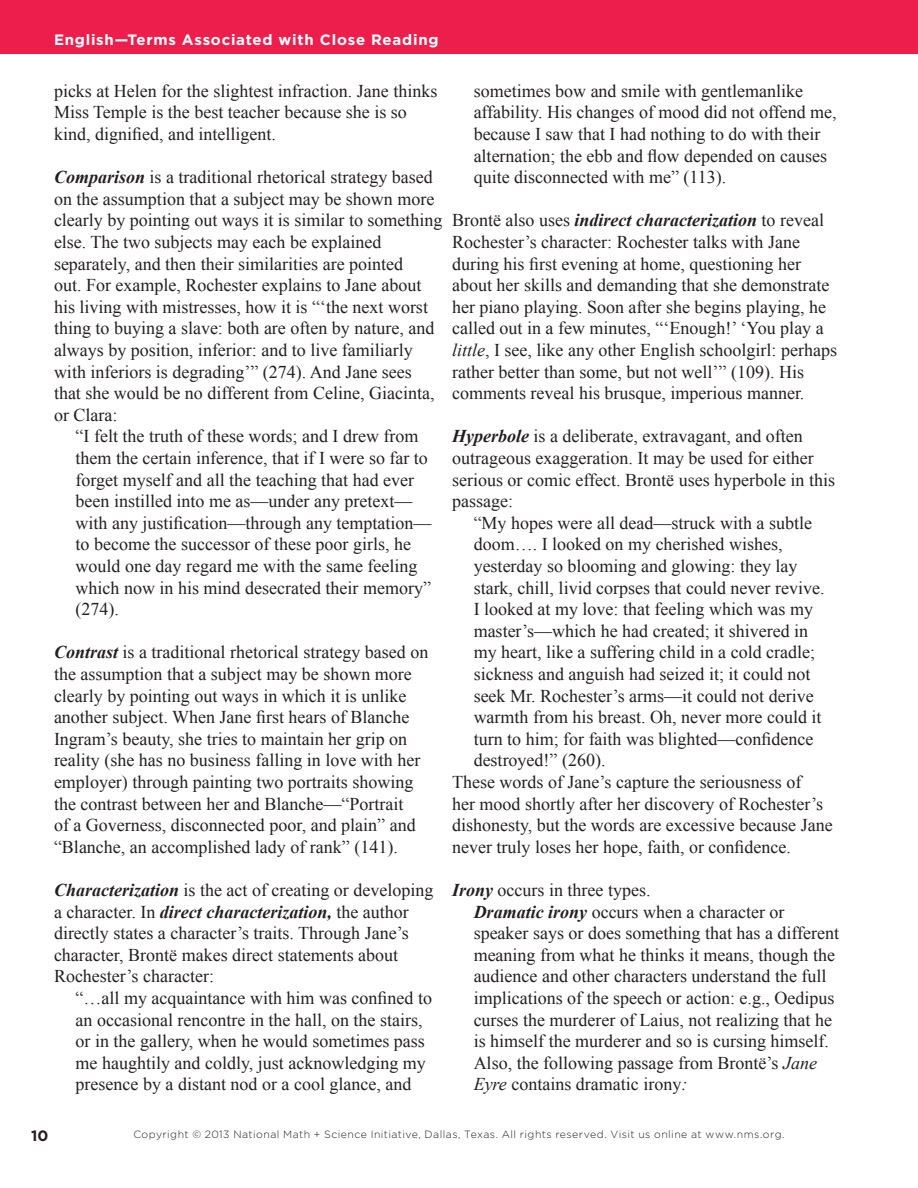
<style>
.page{position:relative;width:918px;height:1188px;background:#fff}
.page>*{position:absolute;margin:0;border:0;box-sizing:border-box;transform-origin:0 0}
.t1{font:18px/21.6px "Times New Roman";color:#231f20}
.t2{font:700 15px "Gotham";letter-spacing:.05em;color:#fff}
.t3{font:700 15px "Gotham";color:#231f20}
.t4{font:300 10.5px "Gotham";letter-spacing:.045em;color:#231f20}
.s1{font-weight:700;font-style:italic}
.s2{font-style:italic}
</style>
<div class="page">
<div style="left:0;top:0;width:918px;height:54px;background:#ed1e4c"></div>
<p class="t2" style="left:54px;top:30px;width:386px">English—Terms Associated with Close Reading</p>
<p class="t1" style="left:54px;top:80px;width:385px">picks at Helen for the slightest infraction. Jane thinks<br>Miss Temple is the best teacher because she is so kind, dignified, and intelligent.</p>
<p class="t1" style="left:54px;top:166px;width:390px"><span class="s1">Comparison</span> is a traditional rhetorical strategy based on the assumption that a subject may be shown more clearly by pointing out ways it is similar to something else. The two subjects may each be explained separately, and then their similarities are pointed<br>out. For example, Rochester explains to Jane about his living with mistresses, how it is “‘the next worst thing to buying a slave: both are often by nature, and always by position, inferior: and to live familiarly with inferiors is degrading’” (274). And Jane sees that she would be no different from Celine, Giacinta, or Clara:</p>
<p class="t1" style="left:76px;top:425px;width:358px">“I felt the truth of these words; and I drew from them the certain inference, that if I were so far to forget myself and all the teaching that had ever been instilled into me as—under any pretext— with any justification—through any temptation— to become the successor of these poor girls, he would one day regard me with the same feeling which now in his mind desecrated their memory” (274).</p>
<p class="t1" style="left:54px;top:641px;width:376px"><span class="s1">Contrast</span> is a traditional rhetorical strategy based on the assumption that a subject may be shown more clearly by pointing out ways in which it is unlike another subject. When Jane first hears of Blanche Ingram’s beauty, she tries to maintain her grip on reality (she has no business falling in love with her employer) through painting two portraits showing the contrast between her and Blanche—“Portrait<br>of a Governess, disconnected poor, and plain” and “Blanche, an accomplished lady of rank” (141).</p>
<p class="t1" style="left:54px;top:879px;width:381px"><span class="s1">Characterization</span> is the act of creating or developing a character. In <span class="s1">direct characterization,</span> the author directly states a character’s traits. Through Jane’s character, Brontë makes direct statements about Rochester’s character:</p>
<p class="t1" style="left:76px;top:987px;width:358px">“…all my acquaintance with him was confined to an occasional rencontre in the hall, on the stairs, or in the gallery, when he would sometimes pass me haughtily and coldly, just acknowledging my presence by a distant nod or a cool glance, and</p>
<p class="t1" style="left:474px;top:80px;width:365px">sometimes bow and smile with gentlemanlike affability. His changes of mood did not offend me, because I saw that I had nothing to do with their alternation; the ebb and flow depended on causes quite disconnected with me” (113).</p>
<p class="t1" style="left:452px;top:209px;width:386px">Brontë also uses <span class="s1">indirect characterization</span> to reveal Rochester’s character: Rochester talks with Jane during his first evening at home, questioning her about her skills and demanding that she demonstrate her piano playing. Soon after she begins playing, he called out in a few minutes, “‘Enough!’ ‘You play a <span class="s2">little</span>, I see, like any other English schoolgirl: perhaps rather better than some, but not well’” (109). His comments reveal his brusque, imperious manner.</p>
<p class="t1" style="left:452px;top:425px;width:385px"><span class="s1">Hyperbole</span> is a deliberate, extravagant, and often outrageous exaggeration. It may be used for either serious or comic effect. Brontë uses hyperbole in this passage:</p>
<p class="t1" style="left:474px;top:512px;width:340px">“My hopes were all dead—struck with a subtle</p>
<p class="t1" style="left:474px;top:533px;width:310px">doom…. I looked on my cherished wishes,</p>
<p class="t1" style="left:474px;top:555px;width:325px">yesterday so blooming and glowing: they lay</p>
<p class="t1" style="left:474px;top:576px;width:352px">stark, chill, livid corpses that could never revive.</p>
<p class="t1" style="left:474px;top:598px;width:341px">I looked at my love: that feeling which was my</p>
<p class="t1" style="left:474px;top:620px;width:336px">master’s—which he had created; it shivered in</p>
<p class="t1" style="left:474px;top:641px;width:343px">my heart, like a suffering child in a cold cradle;</p>
<p class="t1" style="left:474px;top:663px;width:338px">sickness and anguish had seized it; it could not</p>
<p class="t1" style="left:474px;top:684px;width:342px">seek Mr. Rochester’s arms—it could not derive</p>
<p class="t1" style="left:474px;top:706px;width:349px">warmth from his breast. Oh, never more could it</p>
<p class="t1" style="left:474px;top:728px;width:341px">turn to him; for faith was blighted—confidence</p>
<p class="t1" style="left:474px;top:749px;width:133px">destroyed!” (260).</p>
<p class="t1" style="left:452px;top:771px;width:351px">These words of Jane’s capture the seriousness of</p>
<p class="t1" style="left:452px;top:792px;width:373px">her mood shortly after her discovery of Rochester’s</p>
<p class="t1" style="left:452px;top:814px;width:382px">dishonesty, but the words are excessive because Jane</p>
<p class="t1" style="left:452px;top:836px;width:340px">never truly loses her hope, faith, or confidence.</p>
<p class="t1" style="left:474px;top:879px;width:367px;text-indent:-22px"><span class="s1">Irony</span> occurs in three types.<br><span class="s1">Dramatic irony</span> occurs when a character or speaker says or does something that has a different meaning from what he thinks it means, though the audience and other characters understand the full implications of the speech or action: e.g., Oedipus curses the murderer of Laius, not realizing that he is himself the murderer and so is cursing himself.<br>Also, the following passage from Brontë’s <span class="s2">Jane Eyre</span> contains dramatic irony<span class="s2">:</span></p>
<p class="t3" style="left:31px;top:1126px;width:19px">10</p>
<p class="t4" style="left:133px;top:1128px;width:653px">Copyright © 2013 National Math + Science Initiative, Dallas, Texas. All rights reserved. Visit us online at www.nms.org.</p>
</div>
